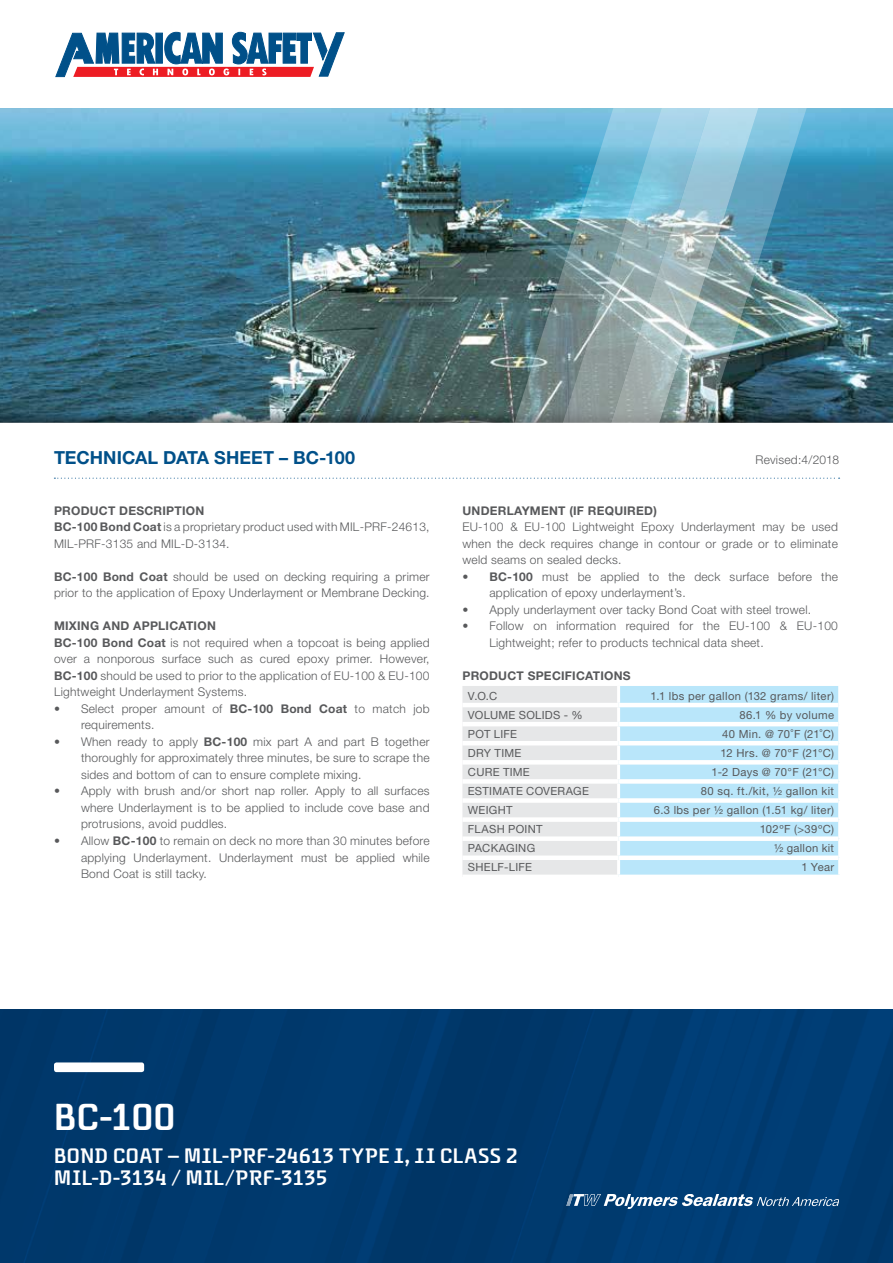
<style>
.page{position:relative;width:893px;height:1263px;background:#fff}
.page>*{position:absolute;margin:0;border:0;box-sizing:border-box;transform-origin:0 0}
.t1{font:600 39px "Safety";color:#fff}
.t2{font:600 21.75px/21.8px "Safety";letter-spacing:.03em;color:#fff}
.t3{font:700 18px "Helvetica Neue LT Std";color:#005089}
.t4{font:300 12px/16.5px "Helvetica Neue LT Std";letter-spacing:.02em;color:#58595b}
.t5{font:700 12px "Helvetica Neue LT Std";letter-spacing:.02em;color:#58595b}
.t6{font:11.25px "Helvetica Neue LT Std";letter-spacing:.025em;color:#58595b}
.t7{font:11.25px "Helvetica Neue LT Std";letter-spacing:.045em;color:#58595b}
.s1{font-weight:700}
</style>
<div class="page">
<img style="left:0;top:1010px;width:893px;height:253px">
<div style="left:54px;top:1062px;width:90px;height:10px;background:#fff;border-radius:3px"></div>
<svg style="left:566px;top:1194px;width:273px;height:15px;background:#47739a"></svg>
<svg style="left:54px;top:478px;width:786px;height:1px"></svg>
<svg style="left:55px;top:32px;width:290px;height:46px"></svg>
<div style="left:0;top:106px;width:893px;height:318px;background:#000;opacity:.5"></div>
<svg style="left:462px;top:108px;width:13px;height:315px;background:#537c86"></svg>
<img style="left:475px;top:108px;width:349px;height:315px">
<svg style="left:462px;top:686px;width:376px;height:189px;background:#cce6f2"></svg>
<hr style="left:617px;top:686px;width:3px;height:17px;background:#fff">
<hr style="left:617px;top:707px;width:3px;height:15px;background:#fff">
<hr style="left:617px;top:726px;width:3px;height:15px;background:#fff">
<hr style="left:617px;top:745px;width:3px;height:15px;background:#fff">
<hr style="left:617px;top:764px;width:3px;height:15px;background:#fff">
<hr style="left:617px;top:784px;width:3px;height:14px;background:#fff">
<hr style="left:617px;top:803px;width:3px;height:14px;background:#fff">
<hr style="left:617px;top:822px;width:3px;height:14px;background:#fff">
<hr style="left:617px;top:841px;width:3px;height:14px;background:#fff">
<hr style="left:617px;top:860px;width:3px;height:15px;background:#fff">
<hr style="left:462px;top:703px;width:157px;height:4px;background:#fff">
<hr style="left:619px;top:703px;width:219px;height:4px;background:#fff">
<hr style="left:462px;top:722px;width:157px;height:4px;background:#fff">
<hr style="left:619px;top:722px;width:219px;height:4px;background:#fff">
<hr style="left:462px;top:741px;width:157px;height:4px;background:#fff">
<hr style="left:619px;top:741px;width:219px;height:4px;background:#fff">
<hr style="left:462px;top:760px;width:157px;height:4px;background:#fff">
<hr style="left:619px;top:760px;width:219px;height:4px;background:#fff">
<div style="left:462px;top:779px;width:157px;height:5px;background:#fff"></div>
<div style="left:619px;top:779px;width:219px;height:5px;background:#fff"></div>
<div style="left:462px;top:798px;width:157px;height:5px;background:#fff"></div>
<div style="left:619px;top:798px;width:219px;height:5px;background:#fff"></div>
<div style="left:462px;top:817px;width:157px;height:5px;background:#fff"></div>
<div style="left:619px;top:817px;width:219px;height:5px;background:#fff"></div>
<div style="left:462px;top:836px;width:157px;height:5px;background:#fff"></div>
<div style="left:619px;top:836px;width:219px;height:5px;background:#fff"></div>
<div style="left:462px;top:855px;width:157px;height:5px;background:#fff"></div>
<div style="left:619px;top:855px;width:219px;height:5px;background:#fff"></div>
<h3 class="t3" style="left:54px;top:447px;width:303px">TECHNICAL DATA SHEET – BC-100</h3>
<p class="t4" style="left:54px;top:502px;width:377px"><span class="s1">PRODUCT DESCRIPTION<br>BC-100 Bond Coat</span> is a proprietary product used with MIL-PRF-24613,<br>MIL-PRF-3135 and MIL-D-3134.</p>
<p class="t4" style="left:54px;top:568px;width:377px"><span class="s1">BC-100 Bond Coat</span> should be used on decking requiring a primer prior to the application of Epoxy Underlayment or Membrane Decking.</p>
<p class="t4" style="left:54px;top:618px;width:377px"><span class="s1">MIXING AND APPLICATION<br>BC-100 Bond Coat</span> is not required when a topcoat is being applied over a nonporous surface such as cured epoxy primer. However, <span class="s1">BC-100</span> should be used to prior to the application of EU-100 &amp; EU-100<br>Lightweight Underlayment Systems.</p>
<p class="t4" style="left:81px;top:700px;width:350px;text-indent:-27px">• Select proper amount of <span class="s1">BC-100 Bond Coat</span> to match job requirements.</p>
<p class="t4" style="left:81px;top:733px;width:350px;text-align:justify;text-indent:-27px">• When ready to apply <span class="s1">BC-100</span> mix part A and part B together thoroughly for approximately three minutes, be sure to scrape the sides and bottom of can to ensure complete mixing.</p>
<p class="t4" style="left:81px;top:783px;width:350px;text-align:justify;text-indent:-27px">• Apply with brush and/or short nap roller. Apply to all surfaces where Underlayment is to be applied to include cove base and protrusions, avoid puddles.</p>
<p class="t4" style="left:81px;top:832px;width:350px;text-align:justify;text-indent:-27px">• Allow <span class="s1">BC-100</span> to remain on deck no more than 30 minutes before applying Underlayment. Underlayment must be applied while Bond Coat is still tacky.</p>
<p class="t4" style="left:755px;top:451px;width:85px">Revised:4/2018</p>
<p class="t5" style="left:462px;top:503px;width:196px">UNDERLAYMENT (IF REQUIRED)</p>
<p class="t4" style="left:462px;top:519px;width:377px;text-align:justify">EU-100 &amp; EU-100 Lightweight Epoxy Underlayment may be used when the deck requires change in contour or grade or to eliminate weld seams on sealed decks.</p>
<p class="t4" style="left:489px;top:568px;width:350px;text-indent:-27px"><span class="s1">• BC-100</span> must be applied to the deck surface before the application of epoxy underlayment’s.</p>
<p class="t4" style="left:462px;top:601px;width:350px">• Apply underlayment over tacky Bond Coat with steel trowel.</p>
<p class="t4" style="left:489px;top:618px;width:350px;text-indent:-27px">• Follow on information required for the EU-100 &amp; EU-100<br>Lightweight; refer to products technical data sheet.</p>
<p class="t5" style="left:462px;top:668px;width:170px">PRODUCT SPECIFICATIONS</p>
<p class="t6" style="left:468px;top:689px;width:31px">V.O.C</p>
<p class="t6" style="left:651px;top:689px;width:185px">1.1 lbs per gallon (132 grams/ liter)</p>
<p class="t6" style="left:468px;top:708px;width:116px">VOLUME SOLIDS - %</p>
<p class="t6" style="left:739px;top:708px;width:96px">86.1 % by volume</p>
<p class="t6" style="left:468px;top:727px;width:51px">POT LIFE</p>
<p class="t6" style="left:722px;top:727px;width:113px">40 Min. @ 70˚F (21˚C)</p>
<p class="t6" style="left:468px;top:746px;width:55px">DRY TIME</p>
<p class="t6" style="left:721px;top:746px;width:115px">12 Hrs. @ 70°F (21°C)</p>
<p class="t6" style="left:468px;top:765px;width:63px">CURE TIME</p>
<p class="t6" style="left:712px;top:765px;width:124px">1-2 Days @ 70°F (21°C)</p>
<p class="t6" style="left:468px;top:784px;width:122px">ESTIMATE COVERAGE</p>
<p class="t6" style="left:701px;top:784px;width:135px">80 sq. ft./kit, ½ gallon kit</p>
<p class="t6" style="left:468px;top:803px;width:46px">WEIGHT</p>
<p class="t6" style="left:654px;top:803px;width:182px">6.3 lbs per ½ gallon (1.51 kg/ liter)</p>
<p class="t6" style="left:468px;top:822px;width:76px">FLASH POINT</p>
<p class="t7" style="left:760px;top:822px;width:76px">102ºF (&gt;39ºC)</p>
<p class="t6" style="left:468px;top:841px;width:69px">PACKAGING</p>
<p class="t6" style="left:774px;top:841px;width:62px">½ gallon kit</p>
<p class="t6" style="left:468px;top:861px;width:66px">SHELF-LIFE</p>
<p class="t6" style="left:801px;top:861px;width:34px">1 Year</p>
<h1 class="t1" style="left:54px;top:1096px;width:122px">BC-100</h1>
<h2 class="t2" style="left:54px;top:1144px;width:465px">BOND COAT – MIL-PRF-24613 TYPE I, II CLASS 2<br>MIL-D-3134 / MIL/PRF-3135</h2>
</div>
